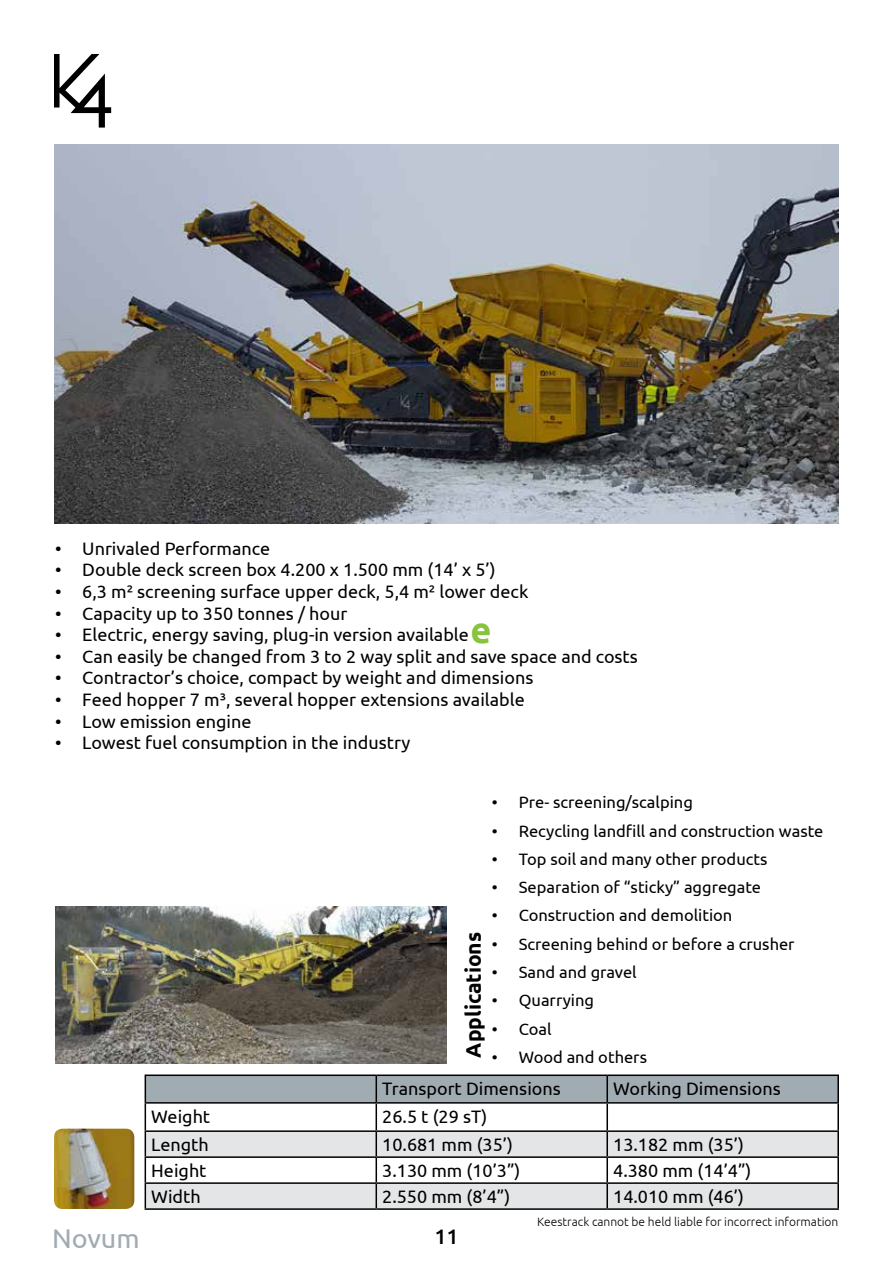
<style>
.page{position:relative;width:893px;height:1263px;background:#fff}
.page>*{position:absolute;margin:0;border:0;box-sizing:border-box;transform-origin:0 0}
.t1{font:700 36px "Ubuntu";color:#88c33e}
.t2{font:27px "Ubuntu";color:#a1abb2}
.t3{font:700 21px "Ubuntu";color:#000}
.t4{font:500 21px "Ubuntu";color:#000}
.t5{font:18px "Ubuntu";color:#000}
.t6{font:16.5px "Ubuntu";color:#000}
.t7{font:300 12px "Ubuntu";color:#000}
</style>
<div class="page">
<hr style="left:145px;top:1074px;width:231px;height:2px;background:#000">
<hr style="left:376px;top:1074px;width:231px;height:2px;background:#000">
<hr style="left:607px;top:1074px;width:232px;height:2px;background:#000">
<hr style="left:837px;top:1076px;width:2px;height:26px;background:#000">
<hr style="left:607px;top:1102px;width:232px;height:1px;background:#000">
<hr style="left:837px;top:1103px;width:2px;height:27px;background:#000">
<hr style="left:607px;top:1130px;width:232px;height:2px;background:#000">
<hr style="left:837px;top:1132px;width:2px;height:24px;background:#000">
<hr style="left:607px;top:1156px;width:232px;height:2px;background:#000">
<hr style="left:837px;top:1158px;width:2px;height:24px;background:#000">
<svg style="left:145px;top:1075px;width:693px;height:133px"></svg>
<hr style="left:607px;top:1182px;width:232px;height:2px;background:#000">
<hr style="left:606px;top:1184px;width:2px;height:24px;background:#000">
<hr style="left:837px;top:1184px;width:2px;height:24px;background:#000">
<hr style="left:145px;top:1208px;width:231px;height:2px;background:#000">
<hr style="left:376px;top:1208px;width:231px;height:2px;background:#000">
<hr style="left:607px;top:1208px;width:232px;height:2px;background:#000">
<img style="left:54px;top:1129px;width:80px;height:80px">
<img style="left:54px;top:145px;width:785px;height:379px">
<img style="left:55px;top:907px;width:391px;height:156px">
<svg style="left:54px;top:54px;width:57px;height:74px"></svg>
<p class="t5" style="left:55px;top:537px;width:216px">• Unrivaled Performance</p>
<p class="t5" style="left:55px;top:559px;width:442px">• Double deck screen box 4.200 x 1.500 mm (14’ x 5’)</p>
<p class="t5" style="left:55px;top:581px;width:475px">• 6,3 m² screening surface upper deck, 5,4 m² lower deck</p>
<p class="t5" style="left:55px;top:602px;width:294px">• Capacity up to 350 tonnes / hour</p>
<p class="t5" style="left:55px;top:624px;width:415px">• Electric, energy saving, plug-in version available</p>
<p class="t5" style="left:55px;top:645px;width:584px">• Can easily be changed from 3 to 2 way split and save space and costs</p>
<p class="t5" style="left:55px;top:667px;width:480px">• Contractor’s choice, compact by weight and dimensions</p>
<p class="t5" style="left:55px;top:689px;width:471px">• Feed hopper 7 m³, several hopper extensions available</p>
<p class="t5" style="left:55px;top:710px;width:198px">• Low emission engine</p>
<p class="t5" style="left:55px;top:732px;width:356px">• Lowest fuel consumption in the industry</p>
<h1 class="t1" style="left:470px;top:609px;width:23px">e</h1>
<p class="t6" style="left:492px;top:792px;width:203px">• Pre- screening/scalping</p>
<p class="t6" style="left:492px;top:821px;width:333px">• Recycling landfill and construction waste</p>
<p class="t6" style="left:492px;top:849px;width:277px">• Top soil and many other products</p>
<p class="t6" style="left:492px;top:877px;width:271px">• Separation of “sticky” aggregate</p>
<p class="t6" style="left:492px;top:905px;width:242px">• Construction and demolition</p>
<p class="t6" style="left:492px;top:934px;width:304px">• Screening behind or before a crusher</p>
<p class="t6" style="left:492px;top:962px;width:147px">• Sand and gravel</p>
<p class="t6" style="left:492px;top:990px;width:104px">• Quarrying</p>
<p class="t6" style="left:492px;top:1019px;width:61px">• Coal</p>
<p class="t6" style="left:492px;top:1047px;width:157px">• Wood and others</p>
<p class="t3" style="left:461px;top:1057px;width:127px;rotate:-90deg">Applications</p>
<p class="t5" style="left:382px;top:1078px;width:180px">Transport Dimensions</p>
<p class="t5" style="left:613px;top:1078px;width:169px">Working Dimensions</p>
<p class="t5" style="left:151px;top:1105px;width:60px">Weight</p>
<p class="t5" style="left:382px;top:1105px;width:106px">26.5 t (29 sT)</p>
<p class="t5" style="left:151px;top:1134px;width:59px">Length</p>
<p class="t5" style="left:382px;top:1134px;width:132px">10.681 mm (35’)</p>
<p class="t5" style="left:613px;top:1134px;width:132px">13.182 mm (35’)</p>
<p class="t5" style="left:151px;top:1160px;width:57px">Height</p>
<p class="t5" style="left:382px;top:1160px;width:140px">3.130 mm (10’3”)</p>
<p class="t5" style="left:613px;top:1160px;width:140px">4.380 mm (14’4”)</p>
<p class="t5" style="left:151px;top:1186px;width:51px">Width</p>
<p class="t5" style="left:382px;top:1186px;width:130px">2.550 mm (8’4”)</p>
<p class="t5" style="left:613px;top:1186px;width:132px">14.010 mm (46’)</p>
<h2 class="t2" style="left:52px;top:1222px;width:89px">Novum</h2>
<p class="t4" style="left:435px;top:1223px;width:25px">11</p>
<p class="t7" style="left:537px;top:1214px;width:303px">Keestrack cannot be held liable for incorrect information</p>
</div>
